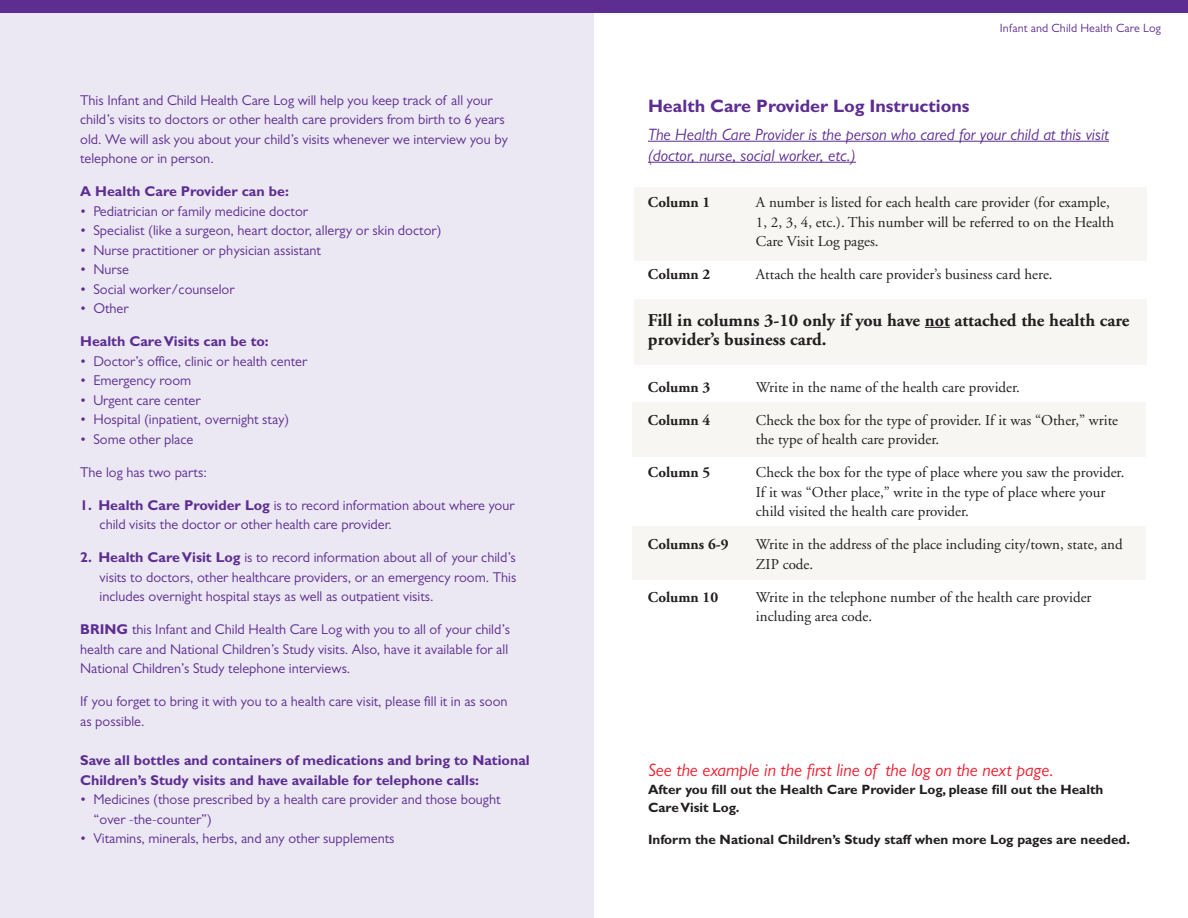
<style>
.page{position:relative;width:1188px;height:918px;background:#fff}
.page>*{position:absolute;margin:0;border:0;box-sizing:border-box;transform-origin:0 0}
.Body_text{font:700 18px/19.5px "Adobe Garamond";color:#231f20}
.Body_text-2{font:italic 18px "Gill Sans";color:#ee1b2c}
.Body_text-3{font:700 18px "Gill Sans";color:#5d2d91}
.Body_text-4{font:italic 16.5px/21px "Gill Sans";color:#5d2d91}
.Body_text-5{font:15px/19.5px "Adobe Garamond";color:#231f20}
.Body_text-6{font:700 15px "Adobe Garamond";color:#231f20}
.Body_text-7{font:14.25px/19.5px "Gill Sans";color:#5d2d91}
.Body_text-8{font:700 14.25px/19.5px "Gill Sans";color:#5d2d91}
.Body_text-9{font:700 13.5px/18px "Gill Sans";color:#231f20}
.t1{font:12px "Gill Sans";letter-spacing:.01em;color:#5d2d91}
.s1{font-weight:700}
</style>
<div class="page">
<div style="left:633px;top:526px;width:513px;height:54px;background:#f7f6f2"></div>
<div style="left:633px;top:403px;width:513px;height:54px;background:#f7f6f2"></div>
<div style="left:634px;top:299px;width:514px;height:65px;background:#f7f6f2"></div>
<div style="left:634px;top:187px;width:514px;height:73px;background:#f7f6f2"></div>
<div style="left:0;top:0;width:594px;height:918px;background:#ebe7f3"></div>
<div style="left:0;top:0;width:1188px;height:13px;background:#5d2d91"></div>
<hr style="left:648px;top:141px;width:461px;height:1px;background:#5d2d91">
<hr style="left:648px;top:162px;width:208px;height:1px;background:#5d2d91">
<svg style="left:925px;top:327px;width:25px;height:1px"></svg>
<p class="Body_text-7" style="left:80px;top:90px;width:429px">This Infant and Child Health Care Log will help you keep track of all your child’s visits to doctors or other health care providers from birth to 6 years old. We will ask you about your child’s visits whenever we interview you by telephone or in person.</p>
<p class="Body_text-8" style="left:80px;top:181px;width:210px">A Health Care Provider can be:</p>
<p class="Body_text-7" style="left:80px;top:201px;width:229px">• Pediatrician or family medicine doctor</p>
<p class="Body_text-7" style="left:80px;top:220px;width:363px">• Specialist (like a surgeon, heart doctor, allergy or skin doctor)</p>
<p class="Body_text-7" style="left:80px;top:240px;width:242px">• Nurse practitioner or physician assistant</p>
<p class="Body_text-7" style="left:80px;top:259px;width:50px">• Nurse</p>
<p class="Body_text-7" style="left:80px;top:279px;width:156px">• Social worker/counselor</p>
<p class="Body_text-7" style="left:80px;top:298px;width:50px">• Other</p>
<p class="Body_text-8" style="left:80px;top:331px;width:190px">Health Care Visits can be to:</p>
<p class="Body_text-7" style="left:80px;top:351px;width:229px">• Doctor’s office, clinic or health center</p>
<p class="Body_text-7" style="left:80px;top:370px;width:113px">• Emergency room</p>
<p class="Body_text-7" style="left:80px;top:390px;width:122px">• Urgent care center</p>
<p class="Body_text-7" style="left:80px;top:409px;width:211px">• Hospital (inpatient, overnight stay)</p>
<p class="Body_text-7" style="left:80px;top:429px;width:115px">• Some other place</p>
<p class="Body_text-7" style="left:80px;top:462px;width:128px">The log has two parts:</p>
<p class="Body_text-7" style="left:100px;top:495px;width:417px;text-indent:-20px"><span class="s1">1. Health Care Provider Log</span> is to record information about where your child visits the doctor or other health care provider.</p>
<p class="Body_text-7" style="left:100px;top:547px;width:418px;text-align:justify;text-indent:-20px"><span class="s1">2. Health Care Visit Log</span> is to record information about all of your child’s visits to doctors, other healthcare providers, or an emergency room. This includes overnight hospital stays as well as outpatient visits.</p>
<p class="Body_text-7" style="left:80px;top:619px;width:431px"><span class="s1">BRING</span> this Infant and Child Health Care Log with you to all of your child’s health care and National Children’s Study visits. Also, have it available for all<br>National Children’s Study telephone interviews.</p>
<p class="Body_text-7" style="left:80px;top:691px;width:429px">If you forget to bring it with you to a health care visit, please fill it in as soon as possible.</p>
<p class="Body_text-8" style="left:80px;top:751px;width:451px">Save all bottles and containers of medications and bring to National<br>Children’s Study visits and have available for telephone calls:</p>
<p class="Body_text-7" style="left:94px;top:790px;width:408px;text-indent:-14px">• Medicines (those prescribed by a health care provider and those bought “over -the-counter”)</p>
<p class="Body_text-7" style="left:80px;top:829px;width:316px">• Vitamins, minerals, herbs, and any other supplements</p>
<p class="t1" style="left:1000px;top:21px;width:163px">Infant and Child Health Care Log</p>
<p class="Body_text-3" style="left:648px;top:95px;width:323px">Health Care Provider Log Instructions</p>
<p class="Body_text-4" style="left:648px;top:123px;width:462px">The Health Care Provider is the person who cared for your child at this visit (doctor, nurse, social worker, etc.)</p>
<p class="Body_text-6" style="left:648px;top:194px;width:64px">Column 1</p>
<p class="Body_text-5" style="left:756px;top:193px;width:360px">A number is listed for each health care provider (for example,<br>1, 2, 3, 4, etc.). This number will be referred to on the Health<br>Care Visit Log pages.</p>
<p class="Body_text-6" style="left:648px;top:266px;width:64px">Column 2</p>
<p class="Body_text-5" style="left:756px;top:265px;width:298px">Attach the health care provider’s business card here.</p>
<p class="Body_text" style="left:648px;top:310px;width:483px">Fill in columns 3-10 only if you have not attached the health care provider’s business card.</p>
<p class="Body_text-6" style="left:648px;top:379px;width:64px">Column 3</p>
<p class="Body_text-5" style="left:756px;top:377px;width:266px">Write in the name of the health care provider.</p>
<p class="Body_text-6" style="left:648px;top:412px;width:64px">Column 4</p>
<p class="Body_text-5" style="left:756px;top:410px;width:364px">Check the box for the type of provider. If it was “Other,” write the type of health care provider.</p>
<p class="Body_text-6" style="left:648px;top:464px;width:64px">Column 5</p>
<p class="Body_text-5" style="left:756px;top:463px;width:370px">Check the box for the type of place where you saw the provider.<br>If it was “Other place,” write in the type of place where your child visited the health care provider.</p>
<p class="Body_text-6" style="left:648px;top:536px;width:82px">Columns 6-9</p>
<p class="Body_text-5" style="left:756px;top:535px;width:368px">Write in the address of the place including city/town, state, and<br>ZIP code.</p>
<p class="Body_text-6" style="left:648px;top:589px;width:72px">Column 10</p>
<p class="Body_text-5" style="left:756px;top:587px;width:337px">Write in the telephone number of the health care provider including area code.</p>
<p class="Body_text-2" style="left:648px;top:760px;width:407px">See the example in the first line of the log on the next page.</p>
<p class="Body_text-9" style="left:648px;top:781px;width:457px">After you fill out the Health Care Provider Log, please fill out the Health<br>Care Visit Log.</p>
<p class="Body_text-9" style="left:648px;top:830px;width:484px">Inform the National Children’s Study staff when more Log pages are needed.</p>
</div>
